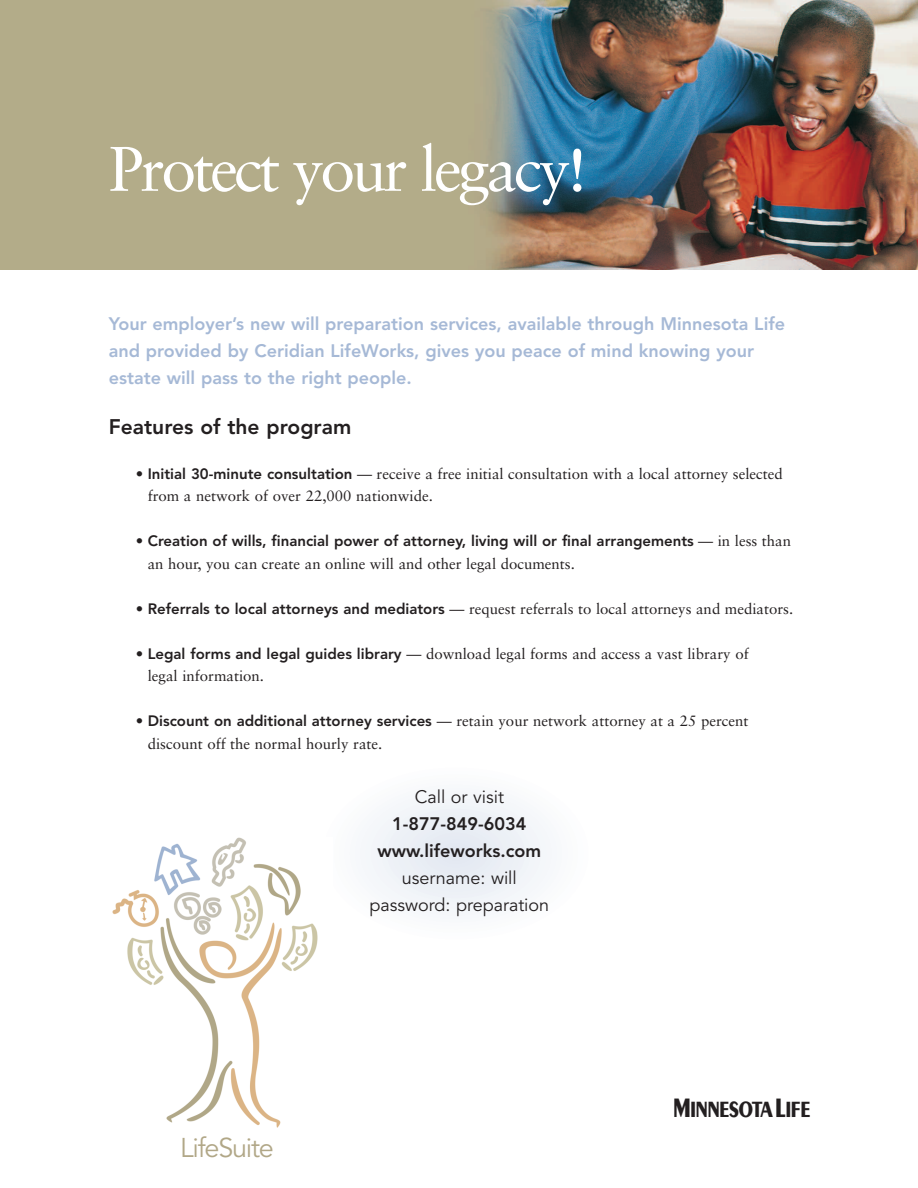
<style>
.page{position:relative;width:918px;height:1188px;background:#fff}
.page>*{position:absolute;margin:0;border:0;box-sizing:border-box;transform-origin:0 0}
.t1{font:63px "Sabon";letter-spacing:-.055em;color:#fff}
.t2{font:27px "Avenir";letter-spacing:-.045em;color:#b1a787}
.t3{font:24px "Minnesota Life Postscript";color:#231f20}
.t4{font:800 21px "Avenir";color:#231f20}
.t5{font:800 18px/27px "Avenir";color:#a6b9d6}
.t6{font:18px/27px "Avenir";color:#231f20;text-align:center}
.t7{font:800 18px/27px "Avenir";color:#231f20;text-align:center}
.t8{font:15px/22.5px "Sabon";color:#231f20}
.t9{font:800 15px "Avenir";color:#231f20}
.s1{font-family:"Avenir";font-weight:800}
.s2{font-family:"Sabon";font-weight:400}
</style>
<div class="page">
<div style="left:350px;top:785px;width:212px;height:137px;background:#f7f9fb;border-radius:50%"></div>
<div style="left:371px;top:799px;width:170px;height:109px;background:#f3f5f9;border-radius:50%"></div>
<div style="left:387px;top:809px;width:138px;height:89px;background:#eef1f7;border-radius:50%"></div>
<div style="left:414px;top:826px;width:84px;height:55px;background:#e9eef5;border-radius:50%"></div>
<div style="left:435px;top:840px;width:42px;height:27px;background:#e5eaf3;border-radius:50%"></div>
<img style="left:0;top:0;width:918px;height:270px">
<img style="left:112px;top:837px;width:206px;height:291px">
<h1 class="t1" style="left:109px;top:143px;width:480px">Protect your legacy!</h1>
<p class="t5" style="left:109px;top:312px;width:678px">Your employer’s new will preparation services, available through Minnesota Life and provided by Ceridian LifeWorks, gives you peace of mind knowing your estate will pass to the right people.</p>
<h3 class="t4" style="left:109px;top:418px;width:244px">Features of the program</h3>
<p class="t8" style="left:148px;top:463px;width:637px;text-indent:-12px">• <span class="s1">Initial 30-minute consultation</span> — receive a free initial consultation with a local attorney selected from a network of over 22,000 nationwide.</p>
<p class="t9" style="left:136px;top:535px;width:657px"><span class="s2">•</span> Creation of wills, financial power of attorney, living will or final arrangements <span class="s2">— in less than</span></p>
<p class="t8" style="left:148px;top:553px;width:429px">an hour, you can create an online will and other legal documents.</p>
<p class="t8" style="left:136px;top:598px;width:659px">• <span class="s1">Referrals to local attorneys and mediators</span> — request referrals to local attorneys and mediators.</p>
<p class="t8" style="left:148px;top:643px;width:602px;text-indent:-12px">• <span class="s1">Legal forms and legal guides library</span> — download legal forms and access a vast library of legal information.</p>
<p class="t8" style="left:148px;top:711px;width:602px;text-indent:-12px">• <span class="s1">Discount on additional attorney services</span> — retain your network attorney at a 25 percent discount off the normal hourly rate.</p>
<p class="t6" style="left:415px;top:784px;width:91px">Call or visit</p>
<p class="t7" style="left:378px;top:811px;width:165px">1-877-849-6034 www.lifeworks.com</p>
<p class="t6" style="left:370px;top:865px;width:181px">username: will password: preparation</p>
<h2 class="t2" style="left:180px;top:1136px;width:95px">LifeSuite</h2>
<h3 class="t3" style="left:675px;top:1095px;width:137px">m</h3>
</div>
